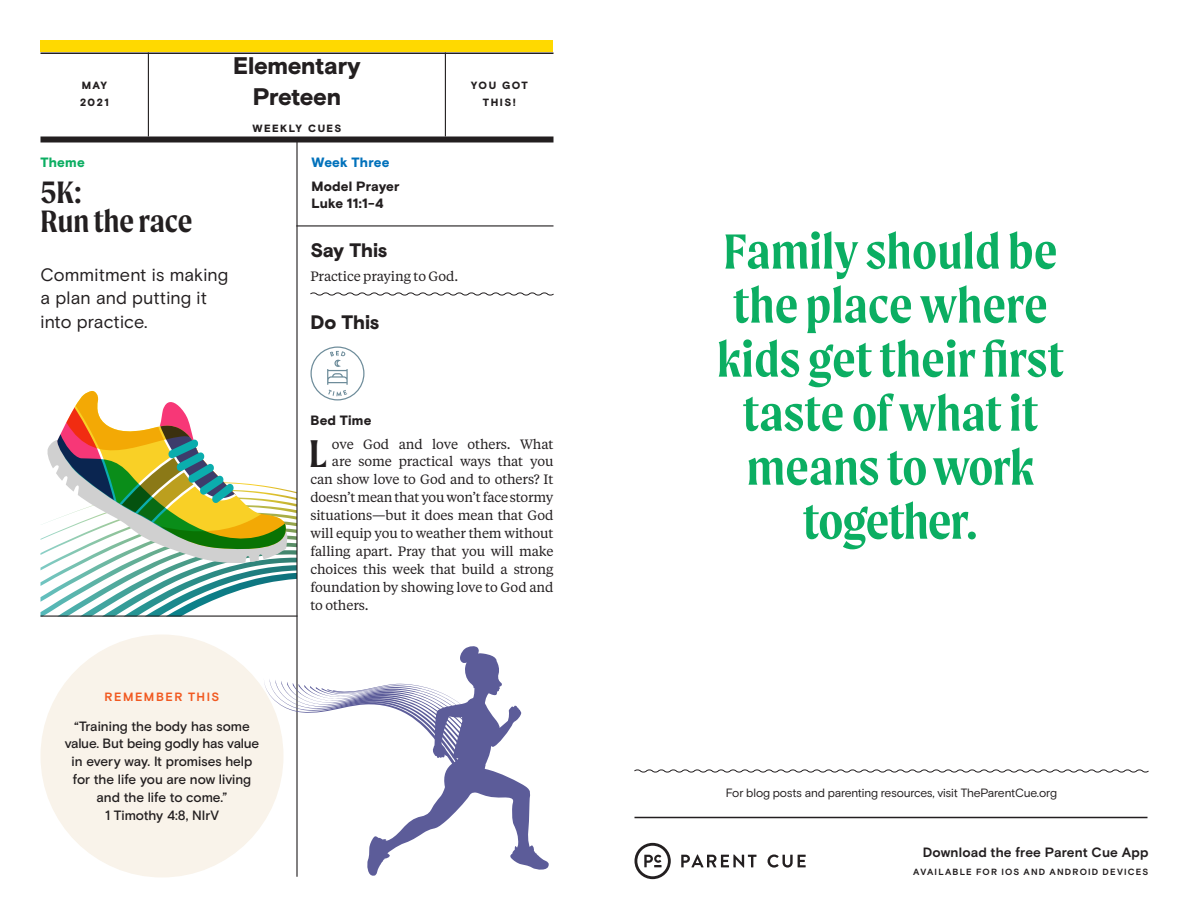
<style>
.page{position:relative;width:1188px;height:918px;background:#fff}
.page>*{position:absolute;margin:0;border:0;box-sizing:border-box;transform-origin:0 0}
.t1{font:600 52.5px/54px "Moret";letter-spacing:.005em;color:#0bae62;text-align:center}
.t2{font:600 41.25px "Moret";color:#231f20}
.t3{font:600 33px/30px "Moret";color:#231f20}
.t4{font:900 24px "Basis Grotesque";letter-spacing:-.015em;color:#231f20}
.t5{font:900 19.5px "Basis Grotesque";letter-spacing:-.005em;color:#231f20}
.t6{font:18px/24px "Basis Grotesque";letter-spacing:.005em;color:#231f20}
.t7{font:13.5px "Tiempos Text";letter-spacing:-.01em;color:#231f20}
.t8{font:500 13.5px/18px "Basis Grotesque";letter-spacing:-.005em;color:#231f20;text-align:center}
.t9{font:900 13.5px/18px "Basis Grotesque";letter-spacing:.015em;color:#231f20}
.t10{font:700 13.5px "Basis Grotesque";letter-spacing:.01em;color:#231f20}
.t11{font:900 13.5px "Basis Grotesque";letter-spacing:.01em;color:#0071bb}
.t12{font:900 13.5px "Basis Grotesque";letter-spacing:.015em;color:#0bae62}
.t13{font:12px "Basis Grotesque";letter-spacing:-.015em;color:#231f20}
.t14{font:700 12px "Basis Grotesque";letter-spacing:.13em;color:#f15921}
.t15{font:900 10.5px/18px "Basis Grotesque";letter-spacing:.135em;color:#231f20}
.t16{font:700 9px "Basis Grotesque";letter-spacing:.135em;color:#231f20}
</style>
<div class="page">
<svg style="left:40px;top:391px;width:256px;height:225px"></svg>
<hr style="left:296px;top:225px;width:258px;height:1px;background:#231f20">
<svg style="left:310px;top:292px;width:244px;height:4px"></svg>
<svg style="left:310px;top:346px;width:54px;height:54px"></svg>
<hr style="left:148px;top:52px;width:1px;height:84px;background:#231f20">
<hr style="left:445px;top:52px;width:1px;height:84px;background:#231f20">
<hr style="left:40px;top:52px;width:514px;height:2px;background:#231f20">
<hr style="left:296px;top:142px;width:2px;height:735px;background:#231f20">
<div style="left:40px;top:136px;width:514px;height:6px;background:#231f20"></div>
<div style="left:40px;top:40px;width:514px;height:12px;background:#ffd900"></div>
<hr style="left:40px;top:616px;width:257px;height:1px;background:#231f20">
<div style="left:40px;top:634px;width:244px;height:244px;background:#f9f3ea;border-radius:50%"></div>
<svg style="left:264px;top:645px;width:285px;height:232px"></svg>
<hr style="left:634px;top:817px;width:514px;height:1px;background:#231f20">
<svg style="left:681px;top:855px;width:76px;height:13px"></svg>
<svg style="left:768px;top:855px;width:38px;height:13px"></svg>
<svg style="left:635px;top:843px;width:36px;height:36px"></svg>
<svg style="left:634px;top:769px;width:515px;height:4px"></svg>
<h3 class="t4" style="left:233px;top:52px;width:129px">Elementary</h3>
<p class="t15" style="left:80px;top:76px;width:30px">MAY<br>2021</p>
<p class="t15" style="left:471px;top:76px;width:58px;text-align:center">YOU GOT<br>THIS!</p>
<h3 class="t4" style="left:253px;top:82px;width:90px">Preteen</h3>
<p class="t12" style="left:40px;top:154px;width:46px">Theme</p>
<h3 class="t3" style="left:40px;top:176px;width:153px">5K:<br>Run the race</h3>
<h3 class="t6" style="left:40px;top:263px;width:189px">Commitment is making a plan and putting it into practice.</h3>
<p class="t15" style="left:253px;top:120px;width:90px">WEEKLY CUES</p>
<p class="t11" style="left:311px;top:154px;width:79px">Week Three</p>
<p class="t9" style="left:311px;top:178px;width:90px">Model Prayer<br>Luke 11:1-4</p>
<h3 class="t5" style="left:310px;top:238px;width:78px">Say This</h3>
<p class="t7" style="left:310px;top:267px;width:149px">Practice praying to God.</p>
<h3 class="t5" style="left:310px;top:310px;width:71px">Do This</h3>
<p class="t9" style="left:310px;top:412px;width:63px">Bed Time</p>
<h2 class="t2" style="left:309px;top:429px;width:20px">L</h2>
<p class="t7" style="left:332px;top:435px;width:223px">ove God and love others. What</p>
<p class="t7" style="left:332px;top:453px;width:223px">are some practical ways that you</p>
<p class="t7" style="left:310px;top:471px;width:244px">can show love to God and to others? It</p>
<p class="t7" style="left:310px;top:489px;width:244px">doesn’t mean that you won’t face stormy</p>
<p class="t7" style="left:310px;top:507px;width:245px">situations—but it does mean that God</p>
<p class="t7" style="left:310px;top:525px;width:244px">will equip you to weather them without</p>
<p class="t7" style="left:310px;top:543px;width:244px">falling apart. Pray that you will make</p>
<p class="t7" style="left:310px;top:561px;width:244px">choices this week that build a strong</p>
<p class="t7" style="left:310px;top:579px;width:244px">foundation by showing love to God and</p>
<p class="t7" style="left:310px;top:597px;width:60px">to others.</p>
<p class="t14" style="left:105px;top:689px;width:116px">REMEMBER THIS</p>
<p class="t8" style="left:65px;top:717px;width:196px">“Training the body has some value. But being godly has value in every way. It promises help for the life you are now living and the life to come.”<br>1 Timothy 4:8, NIrV</p>
<h1 class="t1" style="left:717px;top:224px;width:348px">Family should be the place where kids get their first taste of what it means to work together.</h1>
<p class="t13" style="left:726px;top:785px;width:333px">For blog posts and parenting resources, visit TheParentCue.org</p>
<p class="t10" style="left:923px;top:844px;width:227px">Download the free Parent Cue App</p>
<p class="t16" style="left:913px;top:867px;width:237px">AVAILABLE FOR IOS AND ANDROID DEVICES</p>
</div>
